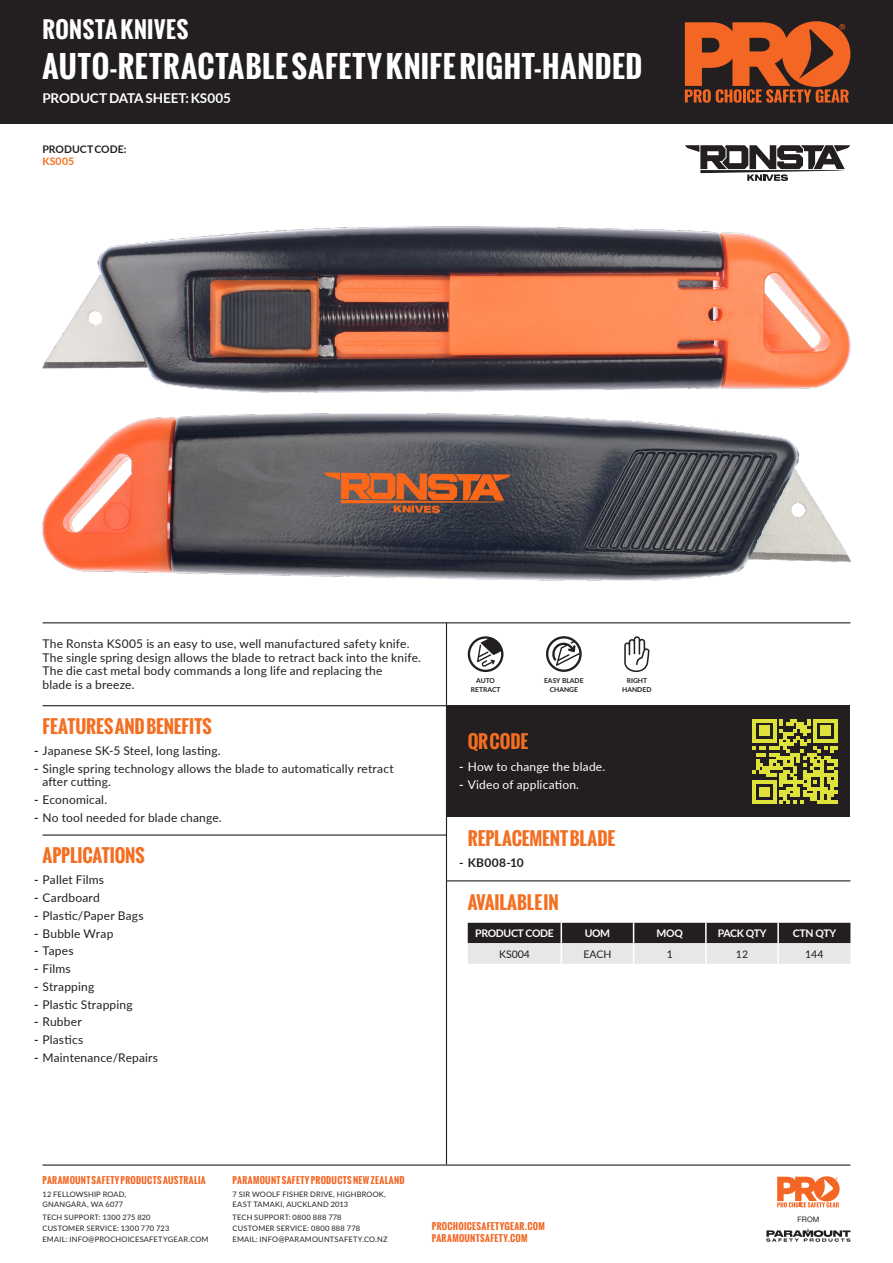
<style>
.page{position:relative;width:893px;height:1263px;background:#fff}
.page>*{position:absolute;margin:0;border:0;box-sizing:border-box;transform-origin:0 0}
.t1{font:700 29.55px "Oswald";letter-spacing:.03em;color:#fff}
.t2{font:700 22.5px "Oswald";letter-spacing:.025em;color:#fff}
.t3{font:700 18px "Oswald";letter-spacing:-.005em;color:#f36e21}
.t4{font:700 13.5px "Lato";letter-spacing:-.01em;color:#fff}
.t5{font:12px/13.5px "Lato";letter-spacing:.015em;color:#231f20}
.t6{font:12px "Lato";letter-spacing:.015em;color:#fff}
.t7{font:700 12px "Lato";letter-spacing:.03em;color:#231f20}
.t8{font:700 10.5px "Lato";letter-spacing:-.03em;color:#fff}
.t9{font:700 10.5px/11.7px "Lato";color:#231f20}
.t10{font:10.5px "Lato";color:#231f20}
.t11{font:700 9px/11.2px "Oswald";letter-spacing:.04em;color:#f36624}
.t12{font:7.5px/10.8px "Lato";letter-spacing:.025em;color:#231f20}
.t13{font:7.5px "Helvetica Neue";color:#231f20}
.t14{font:700 6.75px/9px "Lato";color:#231f20;text-align:center}
.s1{color:#f36e21}
.s2{font-weight:700}
</style>
<div class="page">
<div style="left:0;top:0;width:893px;height:124px;background:#231f20"></div>
<svg style="left:685px;top:21px;width:165px;height:82px"></svg>
<hr style="left:43px;top:1164px;width:807px;height:1px;background:#231f20">
<svg style="left:777px;top:1176px;width:63px;height:31px"></svg>
<svg style="left:766px;top:1228px;width:84px;height:14px"></svg>
<div style="left:446px;top:705px;width:404px;height:112px;background:#231f20"></div>
<hr style="left:43px;top:622px;width:807px;height:1px;background:#231f20">
<hr style="left:43px;top:705px;width:403px;height:1px;background:#231f20">
<hr style="left:43px;top:834px;width:403px;height:2px;background:#231f20">
<hr style="left:446px;top:623px;width:1px;height:541px;background:#231f20">
<svg style="left:685px;top:145px;width:165px;height:36px"></svg>
<svg style="left:752px;top:719px;width:85px;height:85px"></svg>
<img style="left:43px;top:413px;width:807px;height:167px">
<svg style="left:468px;top:636px;width:35px;height:36px"></svg>
<svg style="left:546px;top:636px;width:36px;height:36px"></svg>
<svg style="left:624px;top:636px;width:26px;height:36px"></svg>
<img style="left:43px;top:226px;width:807px;height:166px">
<hr style="left:446px;top:880px;width:404px;height:1px;background:#231f20">
<svg style="left:468px;top:923px;width:382px;height:41px;background:#898789"></svg>
<hr style="left:705px;top:923px;width:2px;height:20px;background:#fff">
<hr style="left:777px;top:923px;width:2px;height:20px;background:#fff">
<p class="t2" style="left:43px;top:13px;width:147px">RONSTA KNIVES</p>
<p class="t1" style="left:43px;top:44px;width:601px">AUTO-RETRACTABLE SAFETY KNIFE RIGHT-HANDED</p>
<p class="t4" style="left:43px;top:88px;width:190px">PRODUCT DATA SHEET: KS005</p>
<p class="t9" style="left:43px;top:143px;width:85px">PRODUCT CODE:<br><span class="s1">KS005</span></p>
<p class="t5" style="left:43px;top:637px;width:380px">The Ronsta KS005 is an easy to use, well manufactured safety knife.<br>The single spring design allows the blade to retract back into the knife.<br>The die cast metal body commands a long life and replacing the<br>blade is a breeze.</p>
<p class="t3" style="left:43px;top:712px;width:171px">FEATURES AND BENEFITS</p>
<p class="t5" style="left:34px;top:743px;width:188px"><span class="s2">-</span> Japanese SK-5 Steel, long lasting.</p>
<p class="t5" style="left:43px;top:761px;width:353px;text-indent:-9px"><span class="s2">-</span> Single spring technology allows the blade to automatically retract after cutting.</p>
<p class="t5" style="left:34px;top:792px;width:75px"><span class="s2">-</span> Economical.</p>
<p class="t5" style="left:34px;top:810px;width:189px"><span class="s2">-</span> No tool needed for blade change.</p>
<p class="t3" style="left:43px;top:842px;width:104px">APPLICATIONS</p>
<p class="t5" style="left:34px;top:873px;width:72px"><span class="s2">-</span> Pallet Films</p>
<p class="t5" style="left:34px;top:890px;width:67px"><span class="s2">-</span> Cardboard</p>
<p class="t5" style="left:34px;top:908px;width:111px"><span class="s2">-</span> Plastic/Paper Bags</p>
<p class="t5" style="left:34px;top:926px;width:81px"><span class="s2">-</span> Bubble Wrap</p>
<p class="t5" style="left:34px;top:944px;width:41px"><span class="s2">-</span> Tapes</p>
<p class="t5" style="left:34px;top:961px;width:38px"><span class="s2">-</span> Films</p>
<p class="t5" style="left:34px;top:979px;width:62px"><span class="s2">-</span> Strapping</p>
<p class="t5" style="left:34px;top:997px;width:100px"><span class="s2">-</span> Plastic Strapping</p>
<p class="t5" style="left:34px;top:1015px;width:49px"><span class="s2">-</span> Rubber</p>
<p class="t5" style="left:34px;top:1032px;width:51px"><span class="s2">-</span> Plastics</p>
<p class="t5" style="left:34px;top:1050px;width:126px"><span class="s2">-</span> Maintenance/Repairs</p>
<p class="t14" style="left:471px;top:676px;width:31px">AUTO<br>RETRACT</p>
<p class="t14" style="left:544px;top:676px;width:41px">EASY BLADE<br>CHANGE</p>
<p class="t14" style="left:622px;top:676px;width:31px">RIGHT<br>HANDED</p>
<p class="t3" style="left:468px;top:728px;width:62px">QR CODE</p>
<p class="t6" style="left:459px;top:758px;width:147px"><span class="s2">-</span> How to change the blade.</p>
<p class="t6" style="left:459px;top:776px;width:121px"><span class="s2">-</span> Video of application.</p>
<p class="t3" style="left:468px;top:825px;width:149px">REPLACEMENT BLADE</p>
<p class="t7" style="left:459px;top:854px;width:66px">- KB008-10</p>
<p class="t3" style="left:468px;top:889px;width:92px">AVAILABLE IN</p>
<p class="t8" style="left:475px;top:926px;width:80px">PRODUCT CODE</p>
<p class="t8" style="left:585px;top:926px;width:27px">UOM</p>
<p class="t8" style="left:657px;top:926px;width:28px">MOQ</p>
<p class="t8" style="left:718px;top:926px;width:50px">PACK QTY</p>
<p class="t8" style="left:793px;top:926px;width:45px">CTN QTY</p>
<p class="t10" style="left:499px;top:946px;width:32px">KS004</p>
<p class="t10" style="left:583px;top:946px;width:30px">EACH</p>
<p class="t10" style="left:667px;top:946px;width:8px">1</p>
<p class="t10" style="left:736px;top:946px;width:14px">12</p>
<p class="t10" style="left:805px;top:946px;width:20px">144</p>
<p class="t11" style="left:43px;top:1174px;width:165px">PARAMOUNT SAFETY PRODUCTS AUSTRALIA</p>
<p class="t12" style="left:43px;top:1188px;width:85px">12 FELLOWSHIP ROAD,<br>GNANGARA, WA 6077</p>
<p class="t12" style="left:43px;top:1212px;width:168px">TECH SUPPORT: 1300 275 820<br>CUSTOMER SERVICE: 1300 770 723<br>EMAIL: INFO@PROCHOICESAFETYGEAR.COM</p>
<p class="t13" style="left:797px;top:1213px;width:24px">FROM</p>
<p class="t11" style="left:233px;top:1174px;width:174px">PARAMOUNT SAFETY PRODUCTS NEW ZEALAND</p>
<p class="t12" style="left:233px;top:1188px;width:155px">7 SIR WOOLF FISHER DRIVE, HIGHBROOK,<br>EAST TAMAKI, AUCKLAND 2013</p>
<p class="t12" style="left:233px;top:1212px;width:157px">TECH SUPPORT: 0800 888 778<br>CUSTOMER SERVICE: 0800 888 778<br>EMAIL: INFO@PARAMOUNTSAFETY.CO.NZ</p>
<p class="t11" style="left:432px;top:1221px;width:114px">PROCHOICESAFETYGEAR.COM<br>PARAMOUNTSAFETY.COM</p>
</div>
